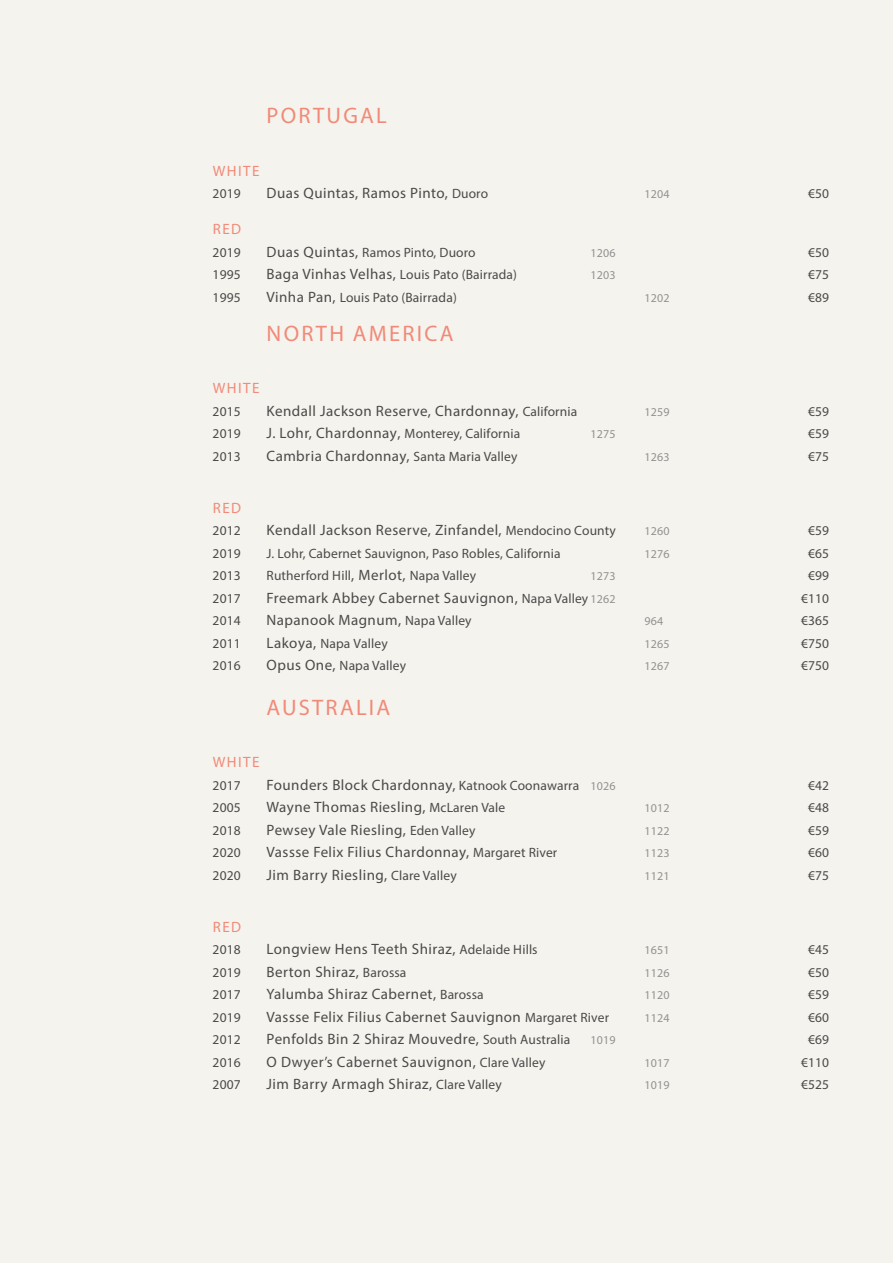
<style>
.page{position:relative;width:893px;height:1263px;background:#f5f3ee}
.page>*{position:absolute;margin:0;border:0;box-sizing:border-box;transform-origin:0 0}
.t1{font:22.5px "Myriad Pro";letter-spacing:.1em;color:#f18a78}
.t2{font:15px "Myriad Pro";letter-spacing:.03em;color:#4a4a49}
.t3{font:15px "Myriad Pro";letter-spacing:.1em;color:#f18a78}
.t4{font:13.5px "Myriad Pro";letter-spacing:.01em;color:#4a4a49}
.t5{font:13.5px "Myriad Pro";letter-spacing:.01em;color:#4b4a49}
.t6{font:12px "Myriad Pro";letter-spacing:.01em;color:#929291}
.s1{font-size:13.5px}
.s2{font-size:15px}
.s3{font-size:12px;color:#929291}
</style>
<div class="page">
<h1 class="t1" style="left:267px;top:102px;width:122px">PORTUGAL</h1>
<p class="t3" style="left:213px;top:161px;width:48px">WHITE</p>
<p class="t4" style="left:213px;top:185px;width:30px">2019</p>
<p class="t2" style="left:267px;top:184px;width:223px">Duas Quintas, Ramos Pinto, <span class="s1">Duoro</span></p>
<p class="t6" style="left:645px;top:187px;width:26px">1204</p>
<p class="t4" style="left:808px;top:185px;width:23px">€50</p>
<p class="t3" style="left:213px;top:220px;width:30px">RED</p>
<p class="t5" style="left:213px;top:244px;width:30px">2019</p>
<p class="t5" style="left:267px;top:244px;width:210px"><span class="s2">Duas Quintas,</span> Ramos Pinto, Duoro</p>
<p class="t6" style="left:591px;top:245px;width:26px">1206</p>
<p class="t5" style="left:808px;top:244px;width:23px">€50</p>
<p class="t4" style="left:213px;top:266px;width:30px">1995</p>
<p class="t4" style="left:267px;top:266px;width:252px"><span class="s2">Baga Vinhas Velhas,</span> Louis Pato (Bairrada)</p>
<p class="t6" style="left:591px;top:268px;width:26px">1203</p>
<p class="t4" style="left:808px;top:266px;width:23px">€75</p>
<p class="t4" style="left:213px;top:289px;width:30px">1995</p>
<p class="t4" style="left:267px;top:289px;width:192px"><span class="s2">Vinha Pan,</span> Louis Pato (Bairrada)</p>
<p class="t6" style="left:645px;top:290px;width:26px">1202</p>
<p class="t4" style="left:808px;top:289px;width:23px">€89</p>
<h1 class="t1" style="left:267px;top:320px;width:189px">NORTH AMERICA</h1>
<p class="t3" style="left:213px;top:379px;width:48px">WHITE</p>
<p class="t4" style="left:213px;top:403px;width:30px">2015</p>
<p class="t2" style="left:267px;top:401px;width:312px">Kendall Jackson Reserve, Chardonnay, <span class="s1">California</span></p>
<p class="t6" style="left:645px;top:404px;width:26px">1259</p>
<p class="t4" style="left:808px;top:403px;width:23px">€59</p>
<p class="t4" style="left:213px;top:425px;width:30px">2019</p>
<p class="t4" style="left:267px;top:425px;width:255px"><span class="s2">J. Lohr, Chardonnay,</span> Monterey, California</p>
<p class="t6" style="left:591px;top:427px;width:26px">1275</p>
<p class="t4" style="left:808px;top:425px;width:23px">€59</p>
<p class="t4" style="left:213px;top:448px;width:30px">2013</p>
<p class="t2" style="left:267px;top:446px;width:252px">Cambria Chardonnay, <span class="s1">Santa Maria Valley</span></p>
<p class="t6" style="left:645px;top:449px;width:26px">1263</p>
<p class="t4" style="left:808px;top:448px;width:23px">€75</p>
<p class="t3" style="left:213px;top:498px;width:30px">RED</p>
<p class="t4" style="left:213px;top:522px;width:30px">2012</p>
<p class="t2" style="left:267px;top:521px;width:351px">Kendall Jackson Reserve, Zinfandel, <span class="s1">Mendocino County</span></p>
<p class="t6" style="left:645px;top:524px;width:26px">1260</p>
<p class="t4" style="left:808px;top:522px;width:23px">€59</p>
<p class="t4" style="left:213px;top:545px;width:30px">2019</p>
<p class="t4" style="left:267px;top:545px;width:295px">J. Lohr, Cabernet Sauvignon, Paso Robles, California</p>
<p class="t6" style="left:645px;top:546px;width:26px">1276</p>
<p class="t4" style="left:808px;top:545px;width:23px">€65</p>
<p class="t4" style="left:213px;top:567px;width:30px">2013</p>
<p class="t4" style="left:267px;top:567px;width:211px">Rutherford Hill<span class="s2">, Merlot,</span> Napa Valley</p>
<p class="t6" style="left:591px;top:569px;width:26px">1273</p>
<p class="t4" style="left:808px;top:567px;width:23px">€99</p>
<p class="t4" style="left:213px;top:590px;width:30px">2017</p>
<p class="t2" style="left:267px;top:588px;width:350px">Freemark Abbey Cabernet Sauvignon, <span class="s1">Napa Valley</span> <span class="s3">1262</span></p>
<p class="t4" style="left:801px;top:590px;width:30px">€110</p>
<p class="t4" style="left:213px;top:612px;width:30px">2014</p>
<p class="t2" style="left:267px;top:611px;width:206px">Napanook Magnum, <span class="s1">Napa Valley</span></p>
<p class="t6" style="left:645px;top:614px;width:20px">964</p>
<p class="t4" style="left:801px;top:612px;width:30px">€365</p>
<p class="t4" style="left:213px;top:635px;width:30px">2011</p>
<p class="t4" style="left:267px;top:635px;width:123px"><span class="s2">Lakoya,</span> Napa Valley</p>
<p class="t6" style="left:645px;top:636px;width:26px">1265</p>
<p class="t4" style="left:801px;top:635px;width:30px">€750</p>
<p class="t4" style="left:213px;top:657px;width:30px">2016</p>
<p class="t4" style="left:267px;top:657px;width:141px"><span class="s2">Opus One,</span> Napa Valley</p>
<p class="t6" style="left:645px;top:659px;width:26px">1267</p>
<p class="t4" style="left:801px;top:657px;width:30px">€750</p>
<h1 class="t1" style="left:267px;top:694px;width:125px">AUSTRALIA</h1>
<p class="t3" style="left:213px;top:753px;width:48px">WHITE</p>
<p class="t4" style="left:213px;top:777px;width:30px">2017</p>
<p class="t2" style="left:267px;top:775px;width:350px">Founders Block Chardonnay, <span class="s1">Katnook Coonawarra</span> <span class="s3">1026</span></p>
<p class="t4" style="left:808px;top:777px;width:23px">€42</p>
<p class="t4" style="left:213px;top:799px;width:30px">2005</p>
<p class="t2" style="left:267px;top:798px;width:240px">Wayne Thomas Riesling, <span class="s1">McLaren Vale</span></p>
<p class="t6" style="left:645px;top:801px;width:26px">1012</p>
<p class="t4" style="left:808px;top:799px;width:23px">€48</p>
<p class="t4" style="left:213px;top:822px;width:30px">2018</p>
<p class="t2" style="left:267px;top:820px;width:210px">Pewsey Vale Riesling, <span class="s1">Eden Valley</span></p>
<p class="t6" style="left:645px;top:823px;width:26px">1122</p>
<p class="t4" style="left:808px;top:822px;width:23px">€59</p>
<p class="t4" style="left:213px;top:844px;width:30px">2020</p>
<p class="t2" style="left:267px;top:843px;width:292px">Vassse Felix Filius Chardonnay, <span class="s1">Margaret River</span></p>
<p class="t6" style="left:645px;top:846px;width:26px">1123</p>
<p class="t4" style="left:808px;top:844px;width:23px">€60</p>
<p class="t4" style="left:213px;top:867px;width:30px">2020</p>
<p class="t2" style="left:267px;top:865px;width:192px">Jim Barry Riesling, <span class="s1">Clare Valley</span></p>
<p class="t6" style="left:645px;top:868px;width:26px">1121</p>
<p class="t4" style="left:808px;top:867px;width:23px">€75</p>
<p class="t3" style="left:213px;top:917px;width:30px">RED</p>
<p class="t4" style="left:213px;top:941px;width:30px">2018</p>
<p class="t2" style="left:267px;top:940px;width:273px">Longview Hens Teeth Shiraz, <span class="s1">Adelaide Hills</span></p>
<p class="t6" style="left:645px;top:943px;width:26px">1651</p>
<p class="t4" style="left:808px;top:941px;width:23px">€45</p>
<p class="t4" style="left:213px;top:964px;width:30px">2019</p>
<p class="t2" style="left:267px;top:962px;width:141px">Berton Shiraz, <span class="s1">Barossa</span></p>
<p class="t6" style="left:645px;top:965px;width:26px">1126</p>
<p class="t4" style="left:808px;top:964px;width:23px">€50</p>
<p class="t4" style="left:213px;top:986px;width:30px">2017</p>
<p class="t2" style="left:267px;top:985px;width:219px">Yalumba Shiraz Cabernet, <span class="s1">Barossa</span></p>
<p class="t6" style="left:645px;top:988px;width:26px">1120</p>
<p class="t4" style="left:808px;top:986px;width:23px">€59</p>
<p class="t4" style="left:213px;top:1009px;width:30px">2019</p>
<p class="t2" style="left:267px;top:1007px;width:344px">Vassse Felix Filius Cabernet Sauvignon <span class="s1">Margaret River</span></p>
<p class="t6" style="left:645px;top:1010px;width:26px">1124</p>
<p class="t4" style="left:808px;top:1009px;width:23px">€60</p>
<p class="t4" style="left:213px;top:1031px;width:30px">2012</p>
<p class="t2" style="left:267px;top:1030px;width:305px">Penfolds Bin 2 Shiraz Mouvedre, <span class="s1">South Australia</span></p>
<p class="t6" style="left:591px;top:1033px;width:26px">1019</p>
<p class="t4" style="left:808px;top:1031px;width:23px">€69</p>
<p class="t4" style="left:213px;top:1054px;width:30px">2016</p>
<p class="t2" style="left:267px;top:1052px;width:280px">O Dwyer’s Cabernet Sauvignon, <span class="s1">Clare Valley</span></p>
<p class="t6" style="left:645px;top:1055px;width:26px">1017</p>
<p class="t4" style="left:801px;top:1054px;width:30px">€110</p>
<p class="t4" style="left:213px;top:1076px;width:30px">2007</p>
<p class="t2" style="left:267px;top:1075px;width:237px">Jim Barry Armagh Shiraz, <span class="s1">Clare Valley</span></p>
<p class="t6" style="left:645px;top:1078px;width:26px">1019</p>
<p class="t4" style="left:801px;top:1076px;width:30px">€525</p>
</div>
